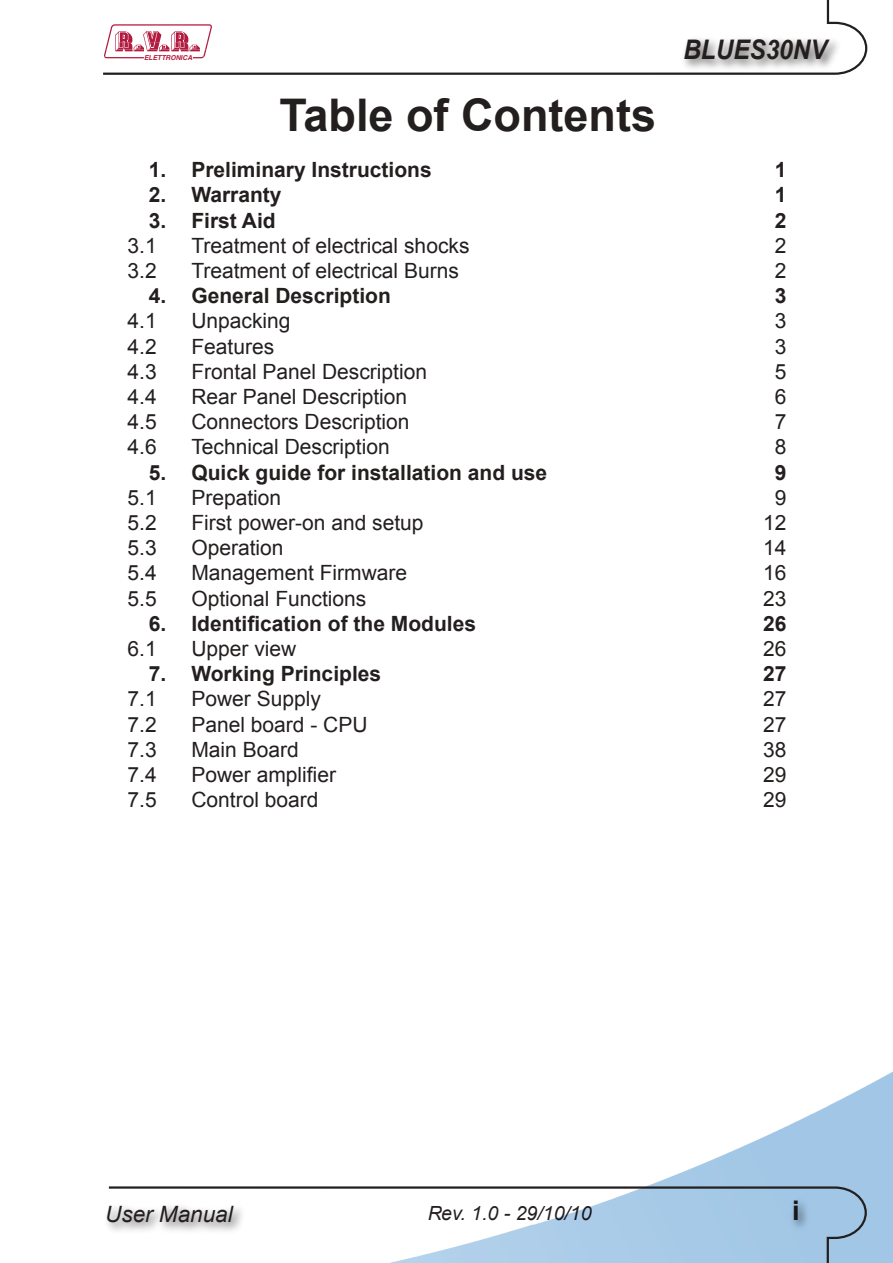
<style>
.page{position:relative;width:893px;height:1263px;background:#fff}
.page>*{position:absolute;margin:0;border:0;box-sizing:border-box;transform-origin:0 0}
.t1{font:700 45px "Arial";color:#241f1f}
.t2{font:italic 700 27px "Arial";color:#241f1f;scale:.9 1}
.t3{font:italic 22.5px "Arial";color:#241f1f}
.t4{font:21px "Arial";color:#241f1f}
.t5{font:700 21px "Arial";color:#241f1f}
.t6{font:italic 19.5px "Arial";color:#241f1f}
.t7{font:italic 700 6.75px "Helvetica";color:#b21a3f}
</style>
<div class="page">
<img style="left:650px;top:1071px;width:243px;height:192px">
<svg style="left:103px;top:0;width:765px;height:75px"></svg>
<svg style="left:108px;top:1185px;width:760px;height:78px"></svg>
<div style="left:680px;top:34px;width:162px;height:39px;background:#241f1f;opacity:.75"></div>
<svg style="left:104px;top:24px;width:108px;height:34px"></svg>
<div style="left:788px;top:1196px;width:24px;height:37px;background:#241f1f;opacity:.75"></div>
<div style="left:102px;top:1201px;width:145px;height:34px;background:#241f1f;opacity:.75"></div>
<p class="t7" style="left:144px;top:54px;width:50px">ELETTRONICA</p>
<p class="t2" style="left:683px;top:32px;width:161px">BLUES30NV</p>
<h1 class="t1" style="left:279px;top:85px;width:378px">Table of Contents</h1>
<p class="t5" style="left:149px;top:156px;width:284px">1. Preliminary Instructions</p>
<p class="t5" style="left:775px;top:156px;width:13px">1</p>
<p class="t5" style="left:149px;top:181px;width:134px">2. Warranty</p>
<p class="t5" style="left:775px;top:181px;width:13px">1</p>
<p class="t5" style="left:149px;top:206px;width:128px">3. First Aid</p>
<p class="t5" style="left:775px;top:206px;width:13px">2</p>
<p class="t4" style="left:128px;top:232px;width:31px">3.1</p>
<p class="t4" style="left:191px;top:232px;width:280px">Treatment of electrical shocks</p>
<p class="t4" style="left:775px;top:232px;width:13px">2</p>
<p class="t4" style="left:128px;top:257px;width:31px">3.2</p>
<p class="t4" style="left:191px;top:257px;width:269px">Treatment of electrical Burns</p>
<p class="t4" style="left:775px;top:257px;width:13px">2</p>
<p class="t5" style="left:149px;top:282px;width:244px">4. General Description</p>
<p class="t5" style="left:775px;top:282px;width:13px">3</p>
<p class="t4" style="left:128px;top:307px;width:31px">4.1</p>
<p class="t4" style="left:191px;top:307px;width:101px">Unpacking</p>
<p class="t4" style="left:775px;top:307px;width:13px">3</p>
<p class="t4" style="left:128px;top:332px;width:31px">4.2</p>
<p class="t4" style="left:191px;top:332px;width:84px">Features</p>
<p class="t4" style="left:775px;top:332px;width:13px">3</p>
<p class="t4" style="left:128px;top:358px;width:31px">4.3</p>
<p class="t4" style="left:191px;top:358px;width:237px">Frontal Panel Description</p>
<p class="t4" style="left:775px;top:358px;width:13px">5</p>
<p class="t4" style="left:128px;top:383px;width:31px">4.4</p>
<p class="t4" style="left:191px;top:383px;width:217px">Rear Panel Description</p>
<p class="t4" style="left:775px;top:383px;width:13px">6</p>
<p class="t4" style="left:128px;top:408px;width:31px">4.5</p>
<p class="t4" style="left:191px;top:408px;width:220px">Connectors Description</p>
<p class="t4" style="left:775px;top:408px;width:13px">7</p>
<p class="t4" style="left:128px;top:433px;width:31px">4.6</p>
<p class="t4" style="left:191px;top:433px;width:200px">Technical Description</p>
<p class="t4" style="left:775px;top:433px;width:13px">8</p>
<p class="t5" style="left:149px;top:458px;width:400px">5. Quick guide for installation and use</p>
<p class="t5" style="left:775px;top:458px;width:13px">9</p>
<p class="t4" style="left:128px;top:484px;width:31px">5.1</p>
<p class="t4" style="left:191px;top:484px;width:91px">Prepation</p>
<p class="t4" style="left:775px;top:484px;width:13px">9</p>
<p class="t4" style="left:128px;top:509px;width:31px">5.2</p>
<p class="t4" style="left:191px;top:509px;width:234px">First power-on and setup</p>
<p class="t4" style="left:763px;top:509px;width:25px">12</p>
<p class="t4" style="left:128px;top:534px;width:31px">5.3</p>
<p class="t4" style="left:191px;top:534px;width:94px">Operation</p>
<p class="t4" style="left:763px;top:534px;width:25px">14</p>
<p class="t4" style="left:128px;top:559px;width:31px">5.4</p>
<p class="t4" style="left:191px;top:559px;width:217px">Management Firmware</p>
<p class="t4" style="left:763px;top:559px;width:25px">16</p>
<p class="t4" style="left:128px;top:584px;width:31px">5.5</p>
<p class="t4" style="left:191px;top:584px;width:177px">Optional Functions</p>
<p class="t4" style="left:763px;top:584px;width:25px">23</p>
<p class="t5" style="left:149px;top:610px;width:329px">6. Identification of the Modules</p>
<p class="t5" style="left:763px;top:610px;width:25px">26</p>
<p class="t4" style="left:128px;top:635px;width:31px">6.1</p>
<p class="t4" style="left:191px;top:635px;width:107px">Upper view</p>
<p class="t4" style="left:763px;top:635px;width:25px">26</p>
<p class="t5" style="left:149px;top:660px;width:234px">7. Working Principles</p>
<p class="t5" style="left:763px;top:660px;width:25px">27</p>
<p class="t4" style="left:128px;top:685px;width:31px">7.1</p>
<p class="t4" style="left:191px;top:685px;width:131px">Power Supply</p>
<p class="t4" style="left:763px;top:685px;width:25px">27</p>
<p class="t4" style="left:128px;top:710px;width:31px">7.2</p>
<p class="t4" style="left:191px;top:710px;width:178px">Panel board - CPU</p>
<p class="t4" style="left:763px;top:710px;width:25px">27</p>
<p class="t4" style="left:128px;top:736px;width:31px">7.3</p>
<p class="t4" style="left:191px;top:736px;width:109px">Main Board</p>
<p class="t4" style="left:763px;top:736px;width:25px">38</p>
<p class="t4" style="left:128px;top:761px;width:31px">7.4</p>
<p class="t4" style="left:191px;top:761px;width:146px">Power amplifier</p>
<p class="t4" style="left:763px;top:761px;width:25px">29</p>
<p class="t4" style="left:128px;top:786px;width:31px">7.5</p>
<p class="t4" style="left:191px;top:786px;width:129px">Control board</p>
<p class="t4" style="left:763px;top:786px;width:25px">29</p>
<p class="t3" style="left:105px;top:1199px;width:129px">User Manual</p>
<p class="t6" style="left:427px;top:1200px;width:166px">Rev. 1.0 - 29/10/10</p>
</div>
